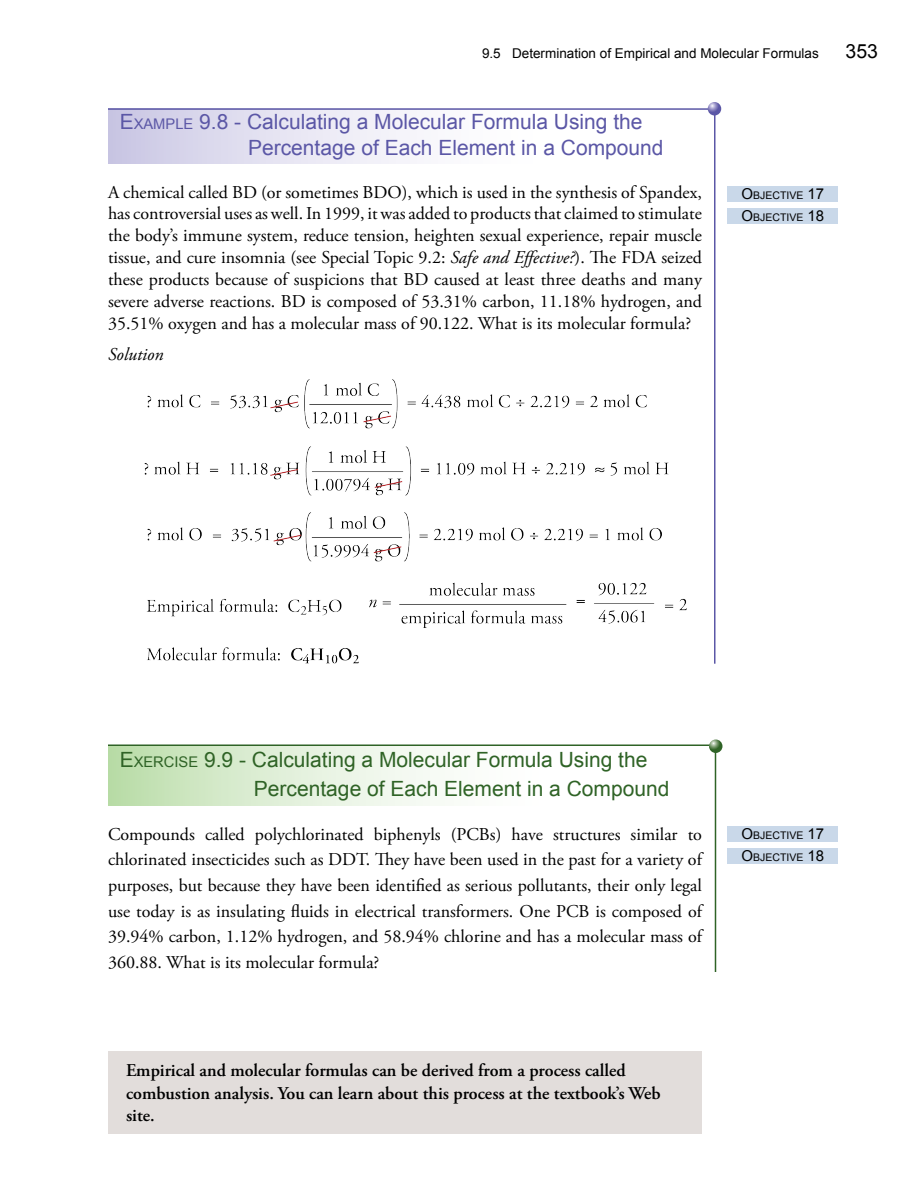
<style>
.page{position:relative;width:918px;height:1188px;background:#fff}
.page>*{position:absolute;margin:0;border:0;box-sizing:border-box;transform-origin:0 0}
.t1{font:21px "Arial";color:#2f6326}
.t2{font:21px "Arial";color:#5b57a6}
.t3{font:19.5px "Arial";color:#000}
.Body_Text_first_para{font:18px/21.9px "Adobe Garamond Pro";color:#000;text-align:justify}
.t4{font:600 18px/22.2px "Adobe Garamond Pro";color:#000}
.t5{font:italic 18px "Adobe Garamond Pro";color:#000}
.t6{font:13.5px "Arial";color:#000}
.t7{font:10.5px "Arial";color:#000}
.s1{font-style:inherit}
.s2{font-size:14.7px}
.s3{font-style:italic}
.s4{font-size:15px}
</style>
<div class="page">
<div style="left:108px;top:745px;width:454px;height:61px;background:linear-gradient(to right,#c1e0b1,#fff)"></div>
<div style="left:109px;top:108px;width:453px;height:56px;background:linear-gradient(to right,#cecbe6,#fff)"></div>
<hr style="left:108px;top:108px;width:608px;height:2px;background:#5b57a6">
<hr style="left:714px;top:108px;width:2px;height:556px;background:#5b57a6">
<svg style="left:708px;top:102px;width:13px;height:14px"></svg>
<img style="left:144px;top:380px;width:543px;height:284px">
<div style="left:728px;top:208px;width:110px;height:16px;background:#c9d8e9"></div>
<div style="left:108px;top:1052px;width:594px;height:82px;background:#e2dddb"></div>
<div style="left:728px;top:186px;width:110px;height:15px;background:#c9d8e9"></div>
<div style="left:728px;top:849px;width:110px;height:15px;background:#c9d8e9"></div>
<div style="left:728px;top:826px;width:110px;height:15px;background:#c9d8e9"></div>
<hr style="left:108px;top:744px;width:609px;height:2px;background:#2f6326">
<hr style="left:715px;top:744px;width:1px;height:228px;background:#2f6326">
<svg style="left:709px;top:740px;width:14px;height:13px"></svg>
<p class="t6" style="left:482px;top:44px;width:338px">9.5 Determination of Empirical and Molecular Formulas</p>
<p class="t3" style="left:846px;top:38px;width:34px">353</p>
<p class="t2" style="left:120px;top:108px;width:524px"><span class="s1">E</span><span class="s2">XAMPLE</span> <span class="s1">9.8</span> - Calculating a Molecular Formula Using the</p>
<p class="t2" style="left:248px;top:134px;width:417px">Percentage of Each Element in a Compound</p>
<p class="Body_Text_first_para" style="left:108px;top:182px;width:596px">A chemical called BD (or sometimes BDO), which is used in the synthesis of Spandex, has controversial uses as well. In 1999, it was added to products that claimed to stimulate the body’s immune system, reduce tension, heighten sexual experience, repair muscle tissue, and cure insomnia (see Special Topic 9.2: <span class="s3">Safe and Effective?</span>). The FDA seized these products because of suspicions that BD caused at least three deaths and many severe adverse reactions. BD is composed of 53.31% carbon, 11.18% hydrogen, and 35.51% oxygen and has a molecular mass of 90.122. What is its molecular formula?</p>
<p class="t5" style="left:108px;top:343px;width:57px">Solution</p>
<p class="t7" style="left:742px;top:188px;width:84px"><span class="s4">O</span>BJECTIVE <span class="s4">17</span></p>
<p class="t7" style="left:742px;top:211px;width:84px"><span class="s4">O</span>BJECTIVE <span class="s4">18</span></p>
<p class="t1" style="left:120px;top:746px;width:529px"><span class="s1">E</span><span class="s2">XERCISE</span> <span class="s1">9.9</span> - Calculating a Molecular Formula Using the</p>
<p class="t1" style="left:254px;top:775px;width:417px">Percentage of Each Element in a Compound</p>
<p class="Body_Text_first_para" style="left:108px;top:822px;width:596px;line-height:25.7px">Compounds called polychlorinated biphenyls (PCBs) have structures similar to chlorinated insecticides such as DDT. They have been used in the past for a variety of purposes, but because they have been identified as serious pollutants, their only legal use today is as insulating fluids in electrical transformers. One PCB is composed of 39.94% carbon, 1.12% hydrogen, and 58.94% chlorine and has a molecular mass of 360.88. What is its molecular formula?</p>
<p class="t4" style="left:126px;top:1060px;width:536px">Empirical and molecular formulas can be derived from a process called combustion analysis. You can learn about this process at the textbook’s Web site.</p>
<p class="t7" style="left:742px;top:828px;width:84px"><span class="s4">O</span>BJECTIVE <span class="s4">17</span></p>
<p class="t7" style="left:742px;top:851px;width:84px"><span class="s4">O</span>BJECTIVE <span class="s4">18</span></p>
</div>
